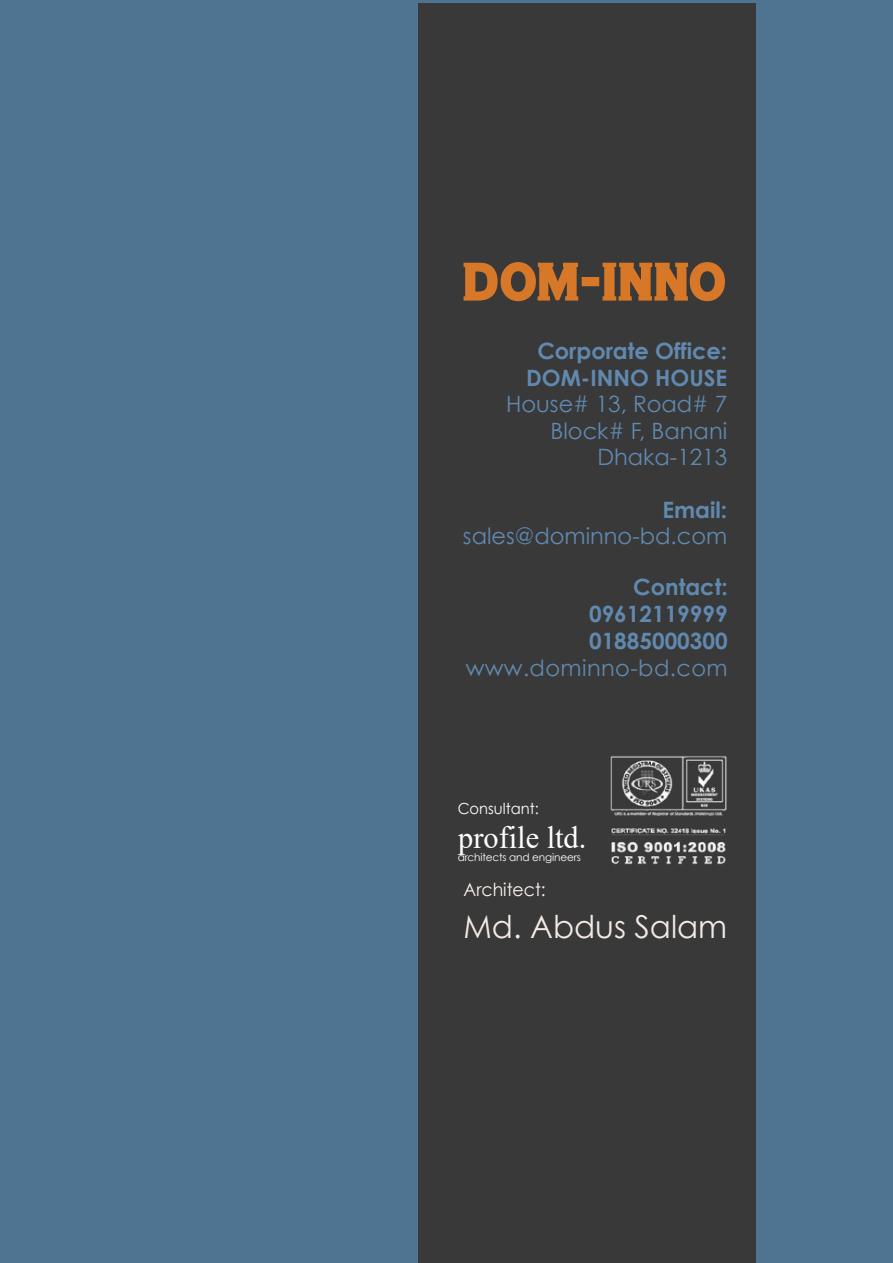
<style>
.page{position:relative;width:893px;height:1263px;background:#4f7491}
.page>*{position:absolute;margin:0;border:0;box-sizing:border-box;transform-origin:0 0}
.t1{font:31.5px "Century Gothic";color:#f3e9e5}
.t2{font:31.5px "Times New Roman";color:#fff;scale:.96 1}
.t3{font:700 22.5px/27px "Century Gothic";color:#6189b0;text-align:justify}
.t4{font:22.5px/26.5px "Century Gothic";color:#6189b0;text-align:right}
.t5{font:22.5px "Century Gothic";letter-spacing:.02em;color:#6189b0}
.t6{font:18px "Century Gothic";color:#fef2f1;scale:.96 1}
.t7{font:15.3px "Century Gothic";color:#fff;scale:.96 1}
.t8{font:10.5px "Century Gothic";letter-spacing:-.015em;color:#fff}
</style>
<div class="page">
<div style="left:418px;top:3px;width:337px;height:1260px;background:#383938"></div>
<img style="left:610px;top:697px;width:146px;height:199px">
<svg style="left:463px;top:262px;width:262px;height:39px"></svg>
<p class="t3" style="left:526px;top:337px;width:203px;line-height:26.5px;text-align:center">Corporate Office:<br>DOM-INNO HOUSE</p>
<p class="t4" style="left:506px;top:390px;width:223px">House# 13, Road# 7<br>Block# F, Banani<br>Dhaka-1213</p>
<p class="t3" style="left:662px;top:495px;width:66px">Email:</p>
<p class="t4" style="left:463px;top:523px;width:266px">sales@dominno-bd.com</p>
<p class="t3" style="left:589px;top:572px;width:140px;text-indent:44px">Contact:<br>09612119999<br>01885000300</p>
<p class="t5" style="left:466px;top:654px;width:264px">www.dominno-bd.com</p>
<p class="t7" style="left:458px;top:799px;width:86px">Consultant:</p>
<h1 class="t2" style="left:458px;top:816px;width:135px">profile ltd.</h1>
<p class="t8" style="left:458px;top:851px;width:125px">architects and engineers</p>
<p class="t6" style="left:463px;top:878px;width:87px">Architect:</p>
<h1 class="t1" style="left:463px;top:907px;width:265px">Md. Abdus Salam</h1>
</div>
